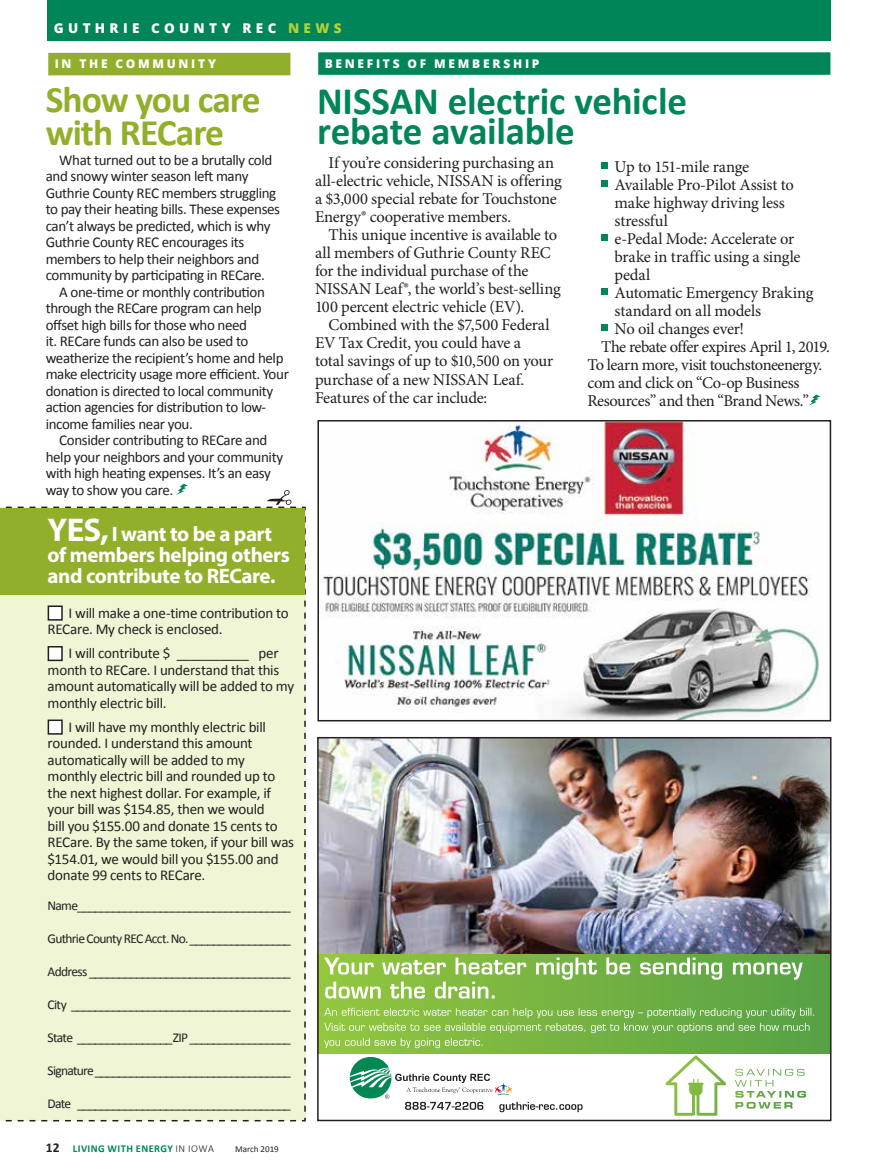
<style>
.page{position:relative;width:878px;height:1175px;background:#fff}
.page>*{position:absolute;margin:0;border:0;box-sizing:border-box;transform-origin:0 0}
.t1{font:700 39px/30px "Calibri";letter-spacing:-.005em;color:#008559}
.t2{font:700 37.5px/33px "Calibri";letter-spacing:-.025em;color:#92af2b}
.t3{font:700 21px/21px "Myriad Pro";letter-spacing:-.025em;color:#fff}
.t4{font:16.5px/18px "Minion Pro";letter-spacing:-.015em;color:#231f20}
.t5{font:16.5px "Minion Pro";letter-spacing:-.035em;color:#231f20}
.t6{font:15px/16.5px "Calibri";letter-spacing:-.025em;color:#231f20}
.t7{font:13.5px "Calibri";letter-spacing:-.055em;color:#231f20}
.t8{font:800 13.5px "Open Sans";letter-spacing:.32em;color:#fff}
.t9{font:800 12px "Open Sans";letter-spacing:.225em;color:#fff}
.t10{font:700 10.5px "Calibri";letter-spacing:.04em;color:#008559}
.t11{font:9px "Calibri";color:#231f20}
.s1{color:#b3d235}
.s2{font-size:33px}
.s3{font-size:13.5px;color:#231f20}
.s4{font-weight:300;color:#231f20}
</style>
<div class="page">
<div style="left:47px;top:0;width:783px;height:40px;background:#008559"></div>
<div style="left:318px;top:953px;width:512px;height:100px;background:linear-gradient(to right,#94c63e,#56a146)"></div>
<img style="left:320px;top:740px;width:508px;height:213px">
<svg style="left:324px;top:1007px;width:490px;height:41px"></svg>
<svg style="left:665px;top:1055px;width:141px;height:60px"></svg>
<svg style="left:350px;top:1057px;width:232px;height:55px"></svg>
<svg style="left:324px;top:957px;width:478px;height:41px"></svg>
<div style="left:317px;top:737px;width:514px;height:384px;border:2px solid #231f20"></div>
<div style="left:0;top:506px;width:306px;height:616px;background:#eff5d5"></div>
<div style="left:0;top:509px;width:304px;height:86px;background:#92af2b"></div>
<div style="left:48px;top:606px;width:14px;height:14px;background:#fff"></div>
<div style="left:48px;top:605px;width:15px;height:15px;border:2px solid #231f20"></div>
<div style="left:48px;top:646px;width:14px;height:14px;background:#fff"></div>
<div style="left:48px;top:646px;width:15px;height:15px;border:2px solid #231f20"></div>
<div style="left:48px;top:720px;width:14px;height:14px;background:#fff"></div>
<div style="left:48px;top:719px;width:15px;height:15px;border:2px solid #231f20"></div>
<svg style="left:0;top:484px;width:296px;height:24px"></svg>
<div style="left:48px;top:53px;width:242px;height:22px;background:#92af2b"></div>
<img style="left:321px;top:423px;width:499px;height:295px">
<div style="left:317px;top:420px;width:514px;height:301px;border:2px solid #231f20"></div>
<div style="left:318px;top:52px;width:512px;height:23px;background:#008559"></div>
<div style="left:601px;top:162px;width:6px;height:7px;background:#008559"></div>
<div style="left:601px;top:180px;width:6px;height:7px;background:#008559"></div>
<div style="left:601px;top:234px;width:6px;height:7px;background:#008559"></div>
<div style="left:601px;top:288px;width:6px;height:7px;background:#008559"></div>
<div style="left:601px;top:324px;width:6px;height:7px;background:#008559"></div>
<svg style="left:808px;top:394px;width:12px;height:12px"></svg>
<p class="t8" style="left:54px;top:18px;width:289px">GUTHRIE COUNTY REC <span class="s1">NEWS</span></p>
<p class="t9" style="left:55px;top:55px;width:163px">IN THE COMMUNITY</p>
<p class="t9" style="left:325px;top:54px;width:216px">BENEFITS OF MEMBERSHIP</p>
<h1 class="t1" style="left:317px;top:86px;width:371px">NISSAN electric vehicle rebate available</h1>
<p class="t4" style="left:315px;top:154px;width:248px;text-indent:13px">If you’re considering purchasing an all-electric vehicle, NISSAN is offering a $3,000 special rebate for Touchstone Energy® cooperative members.</p>
<p class="t4" style="left:315px;top:226px;width:247px;text-indent:13px">This unique incentive is available to all members of Guthrie County REC for the individual purchase of the NISSAN Leaf®, the world’s best-selling 100 percent electric vehicle (EV).</p>
<p class="t4" style="left:315px;top:316px;width:240px;text-indent:13px">Combined with the $7,500 Federal<br>EV Tax Credit, you could have a total savings of up to $10,500 on your purchase of a new NISSAN Leaf.<br>Features of the car include:</p>
<h2 class="t2" style="left:46px;top:83px;width:217px">Show you care with RECare</h2>
<p class="t6" style="left:46px;top:152px;width:236px;text-indent:14px">What turned out to be a brutally cold and snowy winter season left many Guthrie County REC members struggling to pay their heating bills. These expenses can’t always be predicted, which is why Guthrie County REC encourages its members to help their neighbors and community by participating in RECare.</p>
<p class="t6" style="left:46px;top:284px;width:245px;text-indent:14px">A one-time or monthly contribution through the RECare program can help offset high bills for those who need<br>it. RECare funds can also be used to weatherize the recipient’s home and help make electricity usage more efficient. Your donation is directed to local community action agencies for distribution to low&shy;income families near you.</p>
<p class="t6" style="left:46px;top:432px;width:239px;text-indent:14px">Consider contributing to RECare and help your neighbors and your community with high heating expenses. It’s an easy way to show you care.</p>
<p class="t4" style="left:614px;top:157px;width:136px">Up to 151-mile range</p>
<p class="t4" style="left:614px;top:175px;width:181px">Available Pro-Pilot Assist to</p>
<p class="t4" style="left:614px;top:193px;width:172px">make highway driving less</p>
<p class="t4" style="left:614px;top:211px;width:55px">stressful</p>
<p class="t4" style="left:614px;top:229px;width:181px">e-Pedal Mode: Accelerate or</p>
<p class="t4" style="left:614px;top:247px;width:187px">brake in traffic using a single</p>
<p class="t4" style="left:614px;top:265px;width:37px">pedal</p>
<p class="t4" style="left:614px;top:283px;width:200px">Automatic Emergency Braking</p>
<p class="t4" style="left:614px;top:301px;width:148px">standard on all models</p>
<p class="t4" style="left:614px;top:319px;width:131px">No oil changes ever!</p>
<p class="t5" style="left:601px;top:335px;width:230px">The rebate offer expires April 1, 2019.</p>
<p class="t5" style="left:587px;top:353px;width:236px">To learn more, visit touchstoneenergy.</p>
<p class="t4" style="left:587px;top:373px;width:213px">com and click on “Co-op Business</p>
<p class="t4" style="left:587px;top:391px;width:223px">Resources” and then “Brand News.”</p>
<h3 class="t3" style="left:48px;top:523px;width:244px"><span class="s2">YES,</span>I want to be a part of members helping others and contribute to RECare.</h3>
<p class="t6" style="left:48px;top:604px;width:242px;text-indent:21px">I will make a one-time contribution to<br>RECare. My check is enclosed.</p>
<p class="t6" style="left:48px;top:645px;width:248px;text-indent:21px">I will contribute $ __________ per month to RECare. I understand that this amount automatically will be added to my monthly electric bill.</p>
<p class="t6" style="left:48px;top:718px;width:248px;text-indent:21px">I will have my monthly electric bill rounded. I understand this amount automatically will be added to my monthly electric bill and rounded up to the next highest dollar. For example, if your bill was $154.85, then we would<br>bill you $155.00 and donate 15 cents to RECare. By the same token, if your bill was $154.01, we would bill you $155.00 and donate 99 cents to RECare.</p>
<p class="t7" style="left:48px;top:897px;width:245px">Name____________________________________</p>
<p class="t7" style="left:48px;top:930px;width:245px">Guthrie County REC Acct. No._________________</p>
<p class="t7" style="left:48px;top:963px;width:245px">Address __________________________________</p>
<p class="t7" style="left:48px;top:996px;width:245px">City _____________________________________</p>
<p class="t7" style="left:48px;top:1029px;width:245px">State ________________ZIP _________________</p>
<p class="t7" style="left:48px;top:1062px;width:245px">Signature_________________________________</p>
<p class="t7" style="left:48px;top:1095px;width:245px">Date ____________________________________</p>
<p class="t10" style="left:46px;top:1141px;width:169px"><span class="s3">12</span> LIVING WITH ENERGY <span class="s4">IN IOWA</span></p>
<p class="t11" style="left:235px;top:1143px;width:45px">March 2019</p>
</div>
